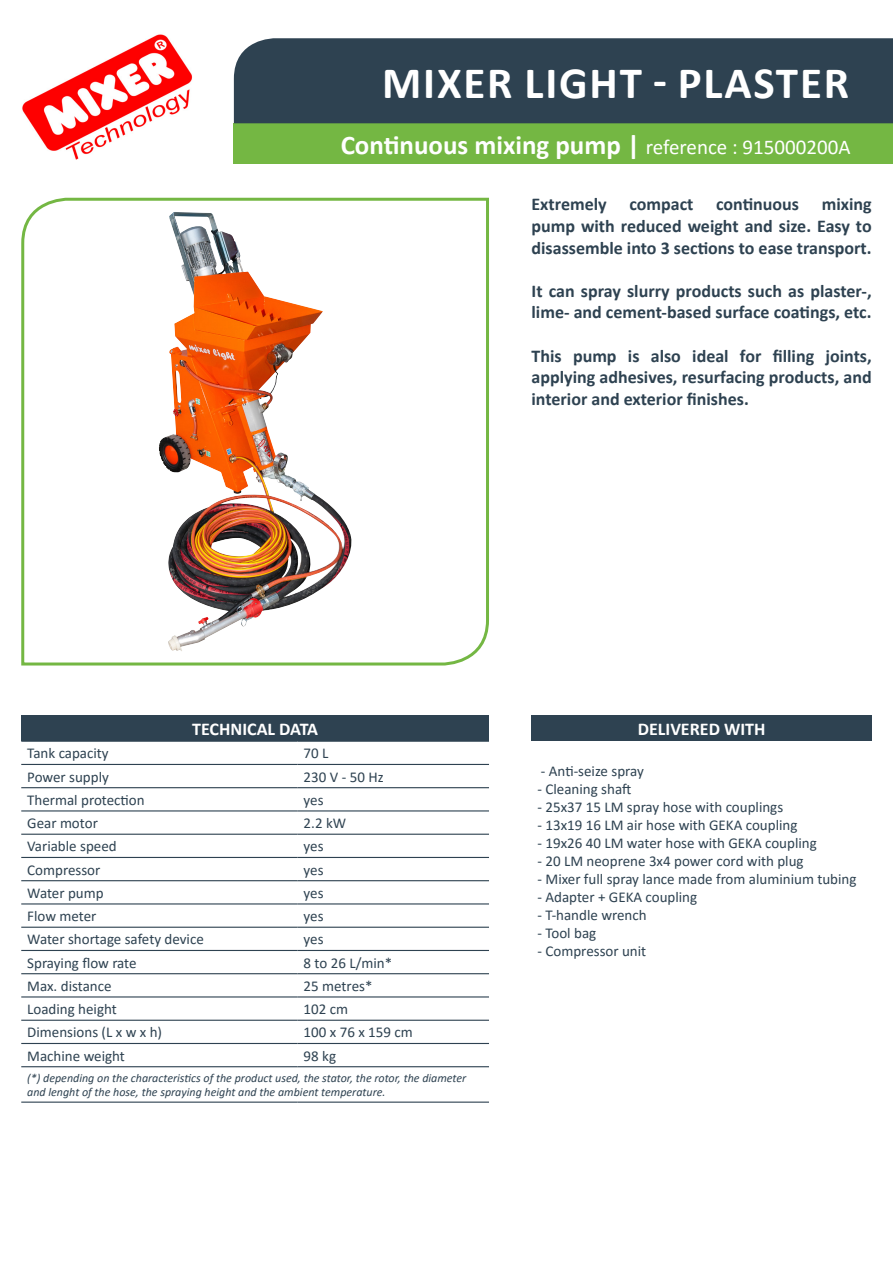
<style>
.page{position:relative;width:893px;height:1263px;background:#fff}
.page>*{position:absolute;margin:0;border:0;box-sizing:border-box;transform-origin:0 0}
.t1{font:700 45px "Calibri";letter-spacing:.04em;color:#fff}
.t2{font:700 27px "Calibri";color:#fff}
.t3{font:700 18px/21.6px "Calibri";color:#2e4251;text-align:justify}
.t4{font:700 18px "Calibri";color:#fff}
.t5{font:15px "Calibri";color:#2e4251}
.t6{font:italic 12px/14.4px "Calibri";color:#2e4251}
.s1{font-weight:400;font-size:21px}
</style>
<div class="page">
<img style="left:22px;top:34px;width:171px;height:126px">
<svg style="left:21px;top:197px;width:468px;height:469px"></svg>
<img style="left:159px;top:212px;width:195px;height:440px">
<div style="left:234px;top:123px;width:659px;height:41px;background:#74b743"></div>
<div style="left:234px;top:38px;width:659px;height:85px;background:#2e4251"></div>
<div style="left:21px;top:716px;width:468px;height:25px;background:#2e4251"></div>
<hr style="left:21px;top:715px;width:277px;height:1px;background:#2e4251">
<hr style="left:298px;top:715px;width:191px;height:1px;background:#2e4251">
<hr style="left:21px;top:741px;width:277px;height:1px;background:#2e4251">
<hr style="left:298px;top:741px;width:191px;height:1px;background:#2e4251">
<hr style="left:21px;top:764px;width:277px;height:1px;background:#2e4251">
<hr style="left:298px;top:764px;width:191px;height:1px;background:#2e4251">
<hr style="left:21px;top:787px;width:277px;height:1px;background:#2e4251">
<hr style="left:298px;top:787px;width:191px;height:1px;background:#2e4251">
<hr style="left:21px;top:810px;width:277px;height:1px;background:#2e4251">
<hr style="left:298px;top:810px;width:191px;height:1px;background:#2e4251">
<hr style="left:21px;top:834px;width:277px;height:1px;background:#2e4251">
<hr style="left:298px;top:834px;width:191px;height:1px;background:#2e4251">
<hr style="left:21px;top:857px;width:277px;height:1px;background:#2e4251">
<hr style="left:298px;top:857px;width:191px;height:1px;background:#2e4251">
<hr style="left:21px;top:880px;width:277px;height:1px;background:#2e4251">
<hr style="left:298px;top:880px;width:191px;height:1px;background:#2e4251">
<hr style="left:21px;top:903px;width:277px;height:1px;background:#2e4251">
<hr style="left:298px;top:903px;width:191px;height:1px;background:#2e4251">
<hr style="left:21px;top:927px;width:277px;height:1px;background:#2e4251">
<hr style="left:298px;top:927px;width:191px;height:1px;background:#2e4251">
<hr style="left:21px;top:950px;width:277px;height:1px;background:#2e4251">
<hr style="left:298px;top:950px;width:191px;height:1px;background:#2e4251">
<hr style="left:21px;top:973px;width:277px;height:1px;background:#2e4251">
<hr style="left:298px;top:973px;width:191px;height:1px;background:#2e4251">
<hr style="left:21px;top:996px;width:277px;height:1px;background:#2e4251">
<hr style="left:298px;top:996px;width:191px;height:1px;background:#2e4251">
<hr style="left:21px;top:1020px;width:277px;height:1px;background:#2e4251">
<hr style="left:298px;top:1020px;width:191px;height:1px;background:#2e4251">
<hr style="left:21px;top:1043px;width:277px;height:1px;background:#2e4251">
<hr style="left:298px;top:1043px;width:191px;height:1px;background:#2e4251">
<hr style="left:21px;top:1066px;width:277px;height:1px;background:#2e4251">
<hr style="left:298px;top:1066px;width:191px;height:1px;background:#2e4251">
<hr style="left:21px;top:1101px;width:277px;height:2px;background:#2e4251">
<hr style="left:298px;top:1101px;width:191px;height:2px;background:#2e4251">
<div style="left:531px;top:716px;width:341px;height:25px;background:#2e4251"></div>
<hr style="left:531px;top:715px;width:341px;height:1px;background:#2e4251">
<h1 class="t1" style="left:382px;top:51px;width:468px">Mixer Light - plaster</h1>
<h2 class="t2" style="left:341px;top:126px;width:511px">Continuous mixing pump | <span class="s1">reference : 915000200A</span></h2>
<p class="t3" style="left:531px;top:193px;width:77px">Extremely</p>
<p class="t3" style="left:629px;top:193px;width:66px">compact</p>
<p class="t3" style="left:716px;top:193px;width:85px">continuous</p>
<p class="t3" style="left:531px;top:193px;width:342px;text-indent:290px">mixing pump with reduced weight and size. Easy to disassemble into 3 sections to ease transport.</p>
<p class="t3" style="left:531px;top:279px;width:342px">It can spray slurry products such as plaster-, lime- and cement-based surface coatings, etc.</p>
<p class="t3" style="left:531px;top:344px;width:342px">This pump is also ideal for filling joints, applying adhesives, resurfacing products, and interior and exterior finishes.</p>
<p class="t4" style="left:192px;top:716px;width:109px">TECHNICAL DATA</p>
<p class="t5" style="left:27px;top:743px;width:83px">Tank capacity</p>
<p class="t5" style="left:304px;top:743px;width:26px">70 L</p>
<p class="t5" style="left:27px;top:766px;width:83px">Power supply</p>
<p class="t5" style="left:304px;top:766px;width:81px">230 V - 50 Hz</p>
<p class="t5" style="left:27px;top:789px;width:119px">Thermal protection</p>
<p class="t5" style="left:304px;top:789px;width:21px">yes</p>
<p class="t5" style="left:27px;top:813px;width:72px">Gear motor</p>
<p class="t5" style="left:304px;top:813px;width:44px">2.2 kW</p>
<p class="t5" style="left:27px;top:836px;width:91px">Variable speed</p>
<p class="t5" style="left:304px;top:836px;width:21px">yes</p>
<p class="t5" style="left:27px;top:859px;width:75px">Compressor</p>
<p class="t5" style="left:304px;top:859px;width:21px">yes</p>
<p class="t5" style="left:27px;top:882px;width:78px">Water pump</p>
<p class="t5" style="left:304px;top:882px;width:21px">yes</p>
<p class="t5" style="left:27px;top:906px;width:71px">Flow meter</p>
<p class="t5" style="left:304px;top:906px;width:21px">yes</p>
<p class="t5" style="left:27px;top:929px;width:178px">Water shortage safety device</p>
<p class="t5" style="left:304px;top:929px;width:21px">yes</p>
<p class="t5" style="left:27px;top:952px;width:111px">Spraying flow rate</p>
<p class="t5" style="left:304px;top:952px;width:90px">8 to 26 L/min*</p>
<p class="t5" style="left:27px;top:975px;width:86px">Max. distance</p>
<p class="t5" style="left:304px;top:975px;width:70px">25 metres*</p>
<p class="t5" style="left:27px;top:999px;width:91px">Loading height</p>
<p class="t5" style="left:304px;top:999px;width:46px">102 cm</p>
<p class="t5" style="left:27px;top:1022px;width:136px">Dimensions (L x w x h)</p>
<p class="t5" style="left:304px;top:1022px;width:111px">100 x 76 x 159 cm</p>
<p class="t5" style="left:27px;top:1045px;width:99px">Machine weight</p>
<p class="t5" style="left:304px;top:1045px;width:34px">98 kg</p>
<p class="t6" style="left:27px;top:1070px;width:441px">(*) depending on the characteristics of the product used, the stator, the rotor, the diameter and lenght of the hose, the spraying height and the ambient temperature.</p>
<p class="t4" style="left:638px;top:716px;width:112px">DELIVERED WITH</p>
<p class="t5" style="left:541px;top:761px;width:104px">- Anti-seize spray</p>
<p class="t5" style="left:537px;top:779px;width:95px">- Cleaning shaft</p>
<p class="t5" style="left:537px;top:797px;width:247px">- 25x37 15 LM spray hose with couplings</p>
<p class="t5" style="left:537px;top:815px;width:261px">- 13x19 16 LM air hose with GEKA coupling</p>
<p class="t5" style="left:537px;top:833px;width:281px">- 19x26 40 LM water hose with GEKA coupling</p>
<p class="t5" style="left:537px;top:851px;width:268px">- 20 LM neoprene 3x4 power cord with plug</p>
<p class="t5" style="left:537px;top:869px;width:321px">- Mixer full spray lance made from aluminium tubing</p>
<p class="t5" style="left:537px;top:887px;width:161px">- Adapter + GEKA coupling</p>
<p class="t5" style="left:537px;top:905px;width:111px">- T-handle wrench</p>
<p class="t5" style="left:537px;top:923px;width:60px">- Tool bag</p>
<p class="t5" style="left:537px;top:941px;width:110px">- Compressor unit</p>
</div>
